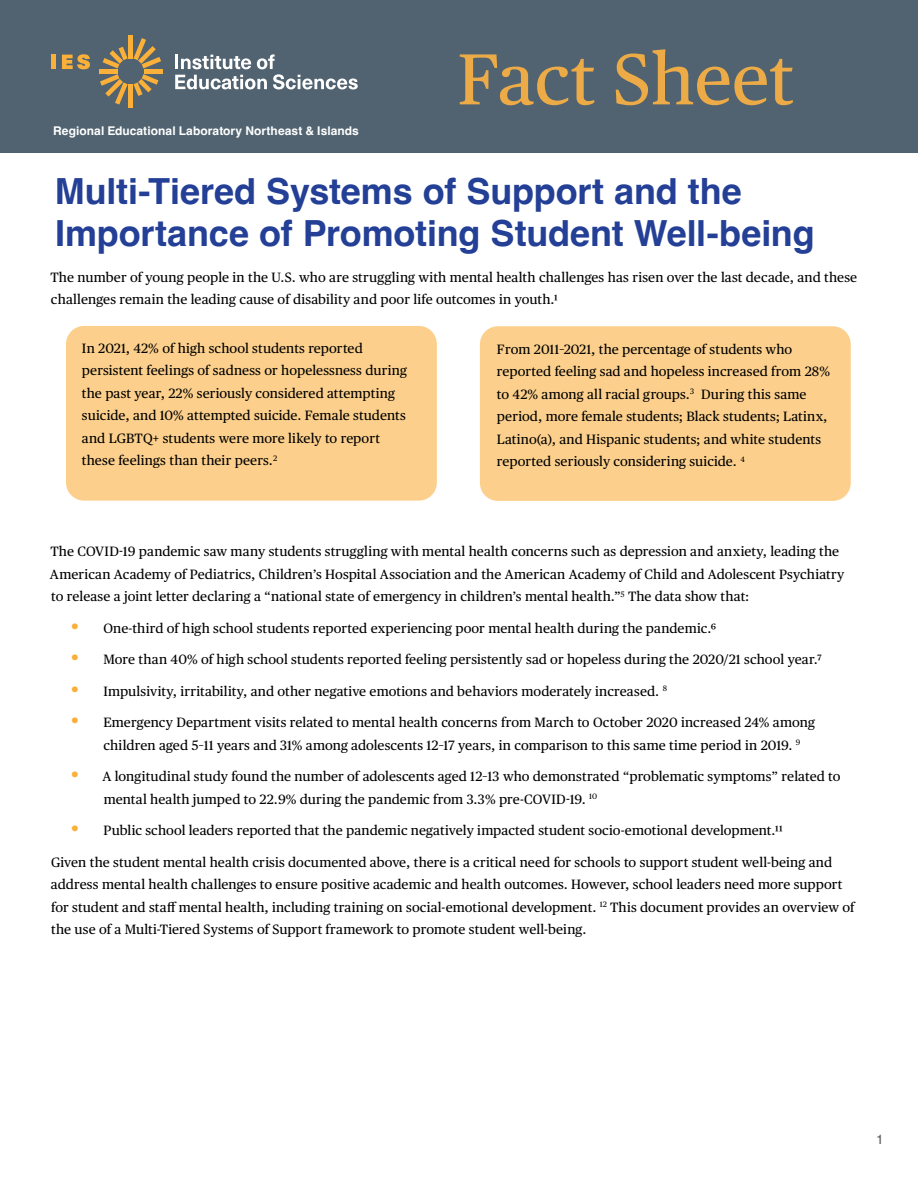
<style>
.page{position:relative;width:918px;height:1188px;background:#fff}
.page>*{position:absolute;margin:0;border:0;box-sizing:border-box;transform-origin:0 0}
.t1{font:72px "Publico Text";color:#edab47}
.t2{font:700 36px/42px "Helvetica";letter-spacing:-.005em;color:#233f96}
.t3{font:19.5px "Publico Text";color:#fbb03a}
.t4{font:13.5px/22.5px "Publico Text";letter-spacing:.01em;color:#000}
.t5{font:13.5px "Helvetica";color:#58595b}
.t6{font:700 12px "Helvetica";letter-spacing:.005em;color:#fff}
.t7{font:7.8px "Publico Text";color:#000}
.s1{font-size:13.5px}
</style>
<div class="page">
<div style="left:0;top:0;width:918px;height:153px;background:#516370"></div>
<svg style="left:62px;top:54px;width:28px;height:15px"></svg>
<div style="left:128px;top:35px;width:5px;height:23px;background:#fbb03a"></div>
<div style="left:99px;top:69px;width:19px;height:5px;background:#fbb03a"></div>
<div style="left:128px;top:84px;width:5px;height:23px;background:#fbb03a"></div>
<svg style="left:100px;top:74px;width:58px;height:31px"></svg>
<div style="left:144px;top:69px;width:19px;height:5px;background:#fbb03a"></div>
<svg style="left:103px;top:38px;width:58px;height:30px"></svg>
<hr style="left:52px;top:55px;width:4px;height:14px;background:#fbb03a">
<svg style="left:175px;top:54px;width:183px;height:35px"></svg>
<div style="left:480px;top:326px;width:371px;height:175px;background:#fcd08c;border-radius:18px"></div>
<div style="left:66px;top:326px;width:371px;height:175px;background:#fcd08c;border-radius:18px"></div>
<p class="t6" style="left:53px;top:124px;width:307px">Regional Educational Laboratory Northeast &amp; Islands</p>
<h1 class="t1" style="left:458px;top:25px;width:338px">Fact Sheet</h1>
<h2 class="t2" style="left:55px;top:175px;width:761px">Multi-Tiered Systems of Support and the<br>Importance of Promoting Student Well-being</h2>
<p class="t4" style="left:51px;top:265px;width:808px">The number of young people in the U .S. who are struggling with mental health challenges has risen over the last decade, and these challenges remain the leading cause of disability and poor life outcomes in youth.1</p>
<p class="t4" style="left:82px;top:336px;width:326px">In 2021, 42% of high school students reported persistent feelings of sadness or hopelessness during the past year, 22% seriously considered attempting suicide, and 10% attempted suicide. Female students and LGBTQ+ students were more likely to report these feelings than their peers.<sup>2</sup></p>
<p class="t4" style="left:497px;top:337px;width:335px">From 2011–2021, the percentage of students who reported feeling sad and hopeless increased from 28% to 42% among all racial groups.<sup>3</sup></p>
<p class="t4" style="left:497px;top:382px;width:332px;text-indent:204px">During this same period, more female students; Black students; Latinx,<br>Latino , )a( and Hispanic students; and white students</p>
<p class="t7" style="left:733px;top:453px;width:13px">4<span class="s1">.</span></p>
<p class="t4" style="left:497px;top:449px;width:238px">reported seriously considering suicide</p>
<p class="t4" style="left:50px;top:539px;width:796px">The COVID-19 pandemic saw many students struggling with mental health concerns such as depression and anxiety, leading the<br>American Academy of Pediatrics, Children s’ Hospital Association and the American Academy of Child and Adolescent Psychiatry to release a joint letter declaring a “national state of emergency in children s’ mental health <sup>5</sup>“ . The data show that:</p>
<p class="t4" style="left:104px;top:616px;width:614px">One-third of high school students reported experiencing poor mental health during the pandemic.6</p>
<h3 class="t3" style="left:71px;top:611px;width:10px">•</h3>
<h3 class="t3" style="left:71px;top:643px;width:10px">•</h3>
<p class="t4" style="left:103px;top:647px;width:720px">More than 40% of high school students reported feeling persistently sad or hopeless during the 2020/21 school year.7</p>
<h3 class="t3" style="left:71px;top:674px;width:10px">•</h3>
<p class="t4" style="left:103px;top:679px;width:553px">Impulsivity, irritability, and other negative emotions and behaviors moderately increased</p>
<p class="t7" style="left:655px;top:682px;width:13px">8<span class="s1">.</span></p>
<h3 class="t3" style="left:71px;top:706px;width:10px">•</h3>
<p class="t4" style="left:103px;top:710px;width:713px">Emergency Department visits related to mental health concerns from March to October 2020 increased 24% among</p>
<h3 class="t3" style="left:71px;top:760px;width:10px">•</h3>
<p class="t4" style="left:103px;top:733px;width:691px">children aged –5 11 years and 31% among adolescents 12–17 years in, comparison to this same time period in 2019.</p>
<p class="t4" style="left:102px;top:764px;width:740px">A longitudinal study found the number of adolescents aged 12–13 who demonstrated “problematic symptoms” related to</p>
<p class="t7" style="left:796px;top:736px;width:6px">9</p>
<p class="t4" style="left:104px;top:787px;width:484px">mental health jumped to 22.9% during the pandemic from 3.3% pre-COVID-19.</p>
<p class="t4" style="left:103px;top:818px;width:681px">Public school leaders reported that the pandemic negatively impacted student socio-emotional development.11</p>
<p class="t7" style="left:589px;top:790px;width:9px">10</p>
<h3 class="t3" style="left:71px;top:814px;width:10px">•</h3>
<p class="t4" style="left:51px;top:850px;width:783px">Given the student mental health crisis documented above, there is a critical need for schools to support student well-being and</p>
<p class="t4" style="left:51px;top:872px;width:793px">address mental health challenges to ensure positive academic and health outcomes. However, school leaders need more support</p>
<p class="t4" style="left:610px;top:895px;width:246px">This document provides an overview of</p>
<p class="t4" style="left:51px;top:895px;width:543px">for student and staffmental health, including training on social-emotional development the use of a Multi-Tiered Systems of Support framework to promote student well-being.</p>
<p class="t7" style="left:592px;top:898px;width:16px">12<span class="s1">.</span></p>
<p class="t5" style="left:876px;top:1129px;width:9px">1</p>
</div>
